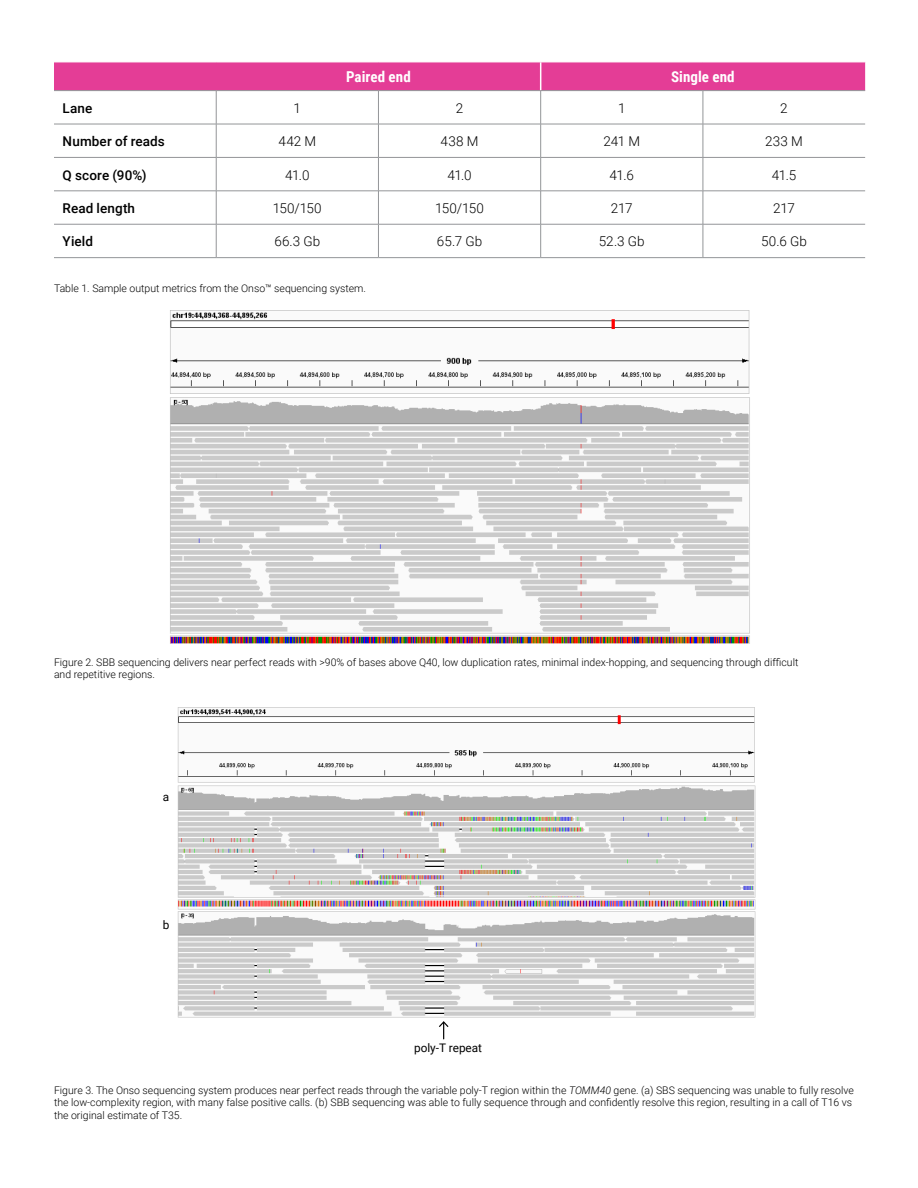
<style>
.page{position:relative;width:918px;height:1188px;background:#fff}
.page>*{position:absolute;margin:0;border:0;box-sizing:border-box;transform-origin:0 0}
.t1{font:700 15px "Roboto Condensed";letter-spacing:.005em;color:#fff}
.t2{font:300 13.5px "Roboto";color:#000}
.t3{font:500 13.5px "Roboto";letter-spacing:.01em;color:#000}
.t4{font:11.85px "Roboto";color:#000}
.t5{font:300 10.5px/12.8px "Roboto";color:#000}
.s1{font-style:italic}
</style>
<div class="page">
<hr style="left:216px;top:91px;width:1px;height:33px;background:#939598">
<hr style="left:216px;top:124px;width:1px;height:33px;background:#939598">
<hr style="left:216px;top:158px;width:1px;height:33px;background:#939598">
<hr style="left:216px;top:191px;width:1px;height:33px;background:#939598">
<hr style="left:216px;top:224px;width:1px;height:33px;background:#939598">
<hr style="left:216px;top:124px;width:162px;height:1px;background:#939598">
<hr style="left:216px;top:157px;width:162px;height:1px;background:#939598">
<hr style="left:216px;top:191px;width:162px;height:1px;background:#939598">
<hr style="left:216px;top:224px;width:162px;height:1px;background:#939598">
<hr style="left:216px;top:257px;width:162px;height:1px;background:#939598">
<hr style="left:540px;top:91px;width:1px;height:33px;background:#939598">
<hr style="left:378px;top:124px;width:163px;height:1px;background:#939598">
<hr style="left:541px;top:124px;width:162px;height:1px;background:#939598">
<hr style="left:540px;top:124px;width:1px;height:33px;background:#939598">
<hr style="left:703px;top:124px;width:162px;height:1px;background:#939598">
<hr style="left:378px;top:157px;width:163px;height:1px;background:#939598">
<hr style="left:541px;top:157px;width:162px;height:1px;background:#939598">
<hr style="left:540px;top:158px;width:1px;height:33px;background:#939598">
<hr style="left:703px;top:157px;width:162px;height:1px;background:#939598">
<hr style="left:378px;top:191px;width:163px;height:1px;background:#939598">
<hr style="left:541px;top:191px;width:162px;height:1px;background:#939598">
<hr style="left:540px;top:191px;width:1px;height:33px;background:#939598">
<hr style="left:703px;top:191px;width:162px;height:1px;background:#939598">
<hr style="left:378px;top:224px;width:163px;height:1px;background:#939598">
<hr style="left:541px;top:224px;width:162px;height:1px;background:#939598">
<hr style="left:540px;top:224px;width:1px;height:33px;background:#939598">
<hr style="left:703px;top:224px;width:162px;height:1px;background:#939598">
<hr style="left:703px;top:257px;width:162px;height:1px;background:#939598">
<hr style="left:54px;top:124px;width:162px;height:1px;background:#939598">
<hr style="left:54px;top:157px;width:162px;height:1px;background:#939598">
<hr style="left:54px;top:191px;width:162px;height:1px;background:#939598">
<hr style="left:54px;top:224px;width:162px;height:1px;background:#939598">
<hr style="left:54px;top:257px;width:162px;height:1px;background:#939598">
<div style="left:54px;top:62px;width:811px;height:29px;background:#e43d96"></div>
<hr style="left:378px;top:90px;width:163px;height:1px;background:#939598">
<hr style="left:378px;top:91px;width:1px;height:33px;background:#939598">
<hr style="left:541px;top:90px;width:162px;height:1px;background:#939598">
<hr style="left:703px;top:91px;width:1px;height:33px;background:#939598">
<hr style="left:378px;top:124px;width:1px;height:33px;background:#939598">
<hr style="left:703px;top:124px;width:1px;height:33px;background:#939598">
<hr style="left:378px;top:158px;width:1px;height:33px;background:#939598">
<hr style="left:703px;top:158px;width:1px;height:33px;background:#939598">
<hr style="left:378px;top:191px;width:1px;height:33px;background:#939598">
<hr style="left:703px;top:191px;width:1px;height:33px;background:#939598">
<hr style="left:378px;top:224px;width:1px;height:33px;background:#939598">
<hr style="left:703px;top:224px;width:1px;height:33px;background:#939598">
<hr style="left:378px;top:257px;width:163px;height:1px;background:#939598">
<hr style="left:541px;top:257px;width:162px;height:1px;background:#939598">
<img style="left:170px;top:310px;width:580px;height:334px">
<img style="left:177px;top:708px;width:579px;height:310px">
<svg style="left:439px;top:1021px;width:10px;height:18px"></svg>
<h1 class="t1" style="left:346px;top:66px;width:66px">Paired end</h1>
<h1 class="t1" style="left:671px;top:66px;width:65px">Single end</h1>
<p class="t3" style="left:63px;top:99px;width:31px">Lane</p>
<p class="t2" style="left:294px;top:99px;width:9px">1</p>
<p class="t2" style="left:456px;top:99px;width:9px">2</p>
<p class="t2" style="left:618px;top:99px;width:9px">1</p>
<p class="t2" style="left:780px;top:99px;width:9px">2</p>
<p class="t3" style="left:63px;top:132px;width:104px">Number of reads</p>
<p class="t2" style="left:279px;top:132px;width:39px">442 M</p>
<p class="t2" style="left:441px;top:132px;width:39px">438 M</p>
<p class="t2" style="left:604px;top:132px;width:38px">241 M</p>
<p class="t2" style="left:765px;top:132px;width:39px">233 M</p>
<p class="t3" style="left:63px;top:165px;width:85px">Q score (90%)</p>
<p class="t2" style="left:285px;top:165px;width:26px">41.0</p>
<p class="t2" style="left:447px;top:165px;width:26px">41.0</p>
<p class="t2" style="left:610px;top:165px;width:26px">41.6</p>
<p class="t2" style="left:772px;top:165px;width:26px">41.5</p>
<p class="t3" style="left:63px;top:199px;width:74px">Read length</p>
<p class="t2" style="left:273px;top:199px;width:50px">150/150</p>
<p class="t2" style="left:435px;top:199px;width:50px">150/150</p>
<p class="t2" style="left:611px;top:199px;width:23px">217</p>
<p class="t2" style="left:773px;top:199px;width:23px">217</p>
<p class="t3" style="left:63px;top:232px;width:32px">Yield</p>
<p class="t2" style="left:274px;top:232px;width:47px">66.3 Gb</p>
<p class="t2" style="left:437px;top:232px;width:47px">65.7 Gb</p>
<p class="t2" style="left:599px;top:232px;width:47px">52.3 Gb</p>
<p class="t2" style="left:761px;top:232px;width:47px">50.6 Gb</p>
<p class="t5" style="left:54px;top:281px;width:313px">Table 1. Sample output metrics from the Onso™ sequencing system.</p>
<p class="t5" style="left:54px;top:655px;width:746px">Figure 2. SBB sequencing delivers near perfect reads with &gt;90% of bases above Q40, low duplication rates, minimal index-hopping, and sequencing through difficult and repetitive regions.</p>
<p class="t4" style="left:163px;top:789px;width:8px">a</p>
<p class="t4" style="left:163px;top:916px;width:8px">b</p>
<p class="t4" style="left:414px;top:1040px;width:70px">poly-T repeat</p>
<p class="t5" style="left:54px;top:1083px;width:801px">Figure 3. The Onso sequencing system produces near perfect reads through the variable poly-T region within the <span class="s1">TOMM40</span> gene. (a) SBS sequencing was unable to fully resolve the low-complexity region, with many false positive calls. (b) SBB sequencing was able to fully sequence through and confidently resolve this region, resulting in a call of T16 vs the original estimate of T35.</p>
</div>
